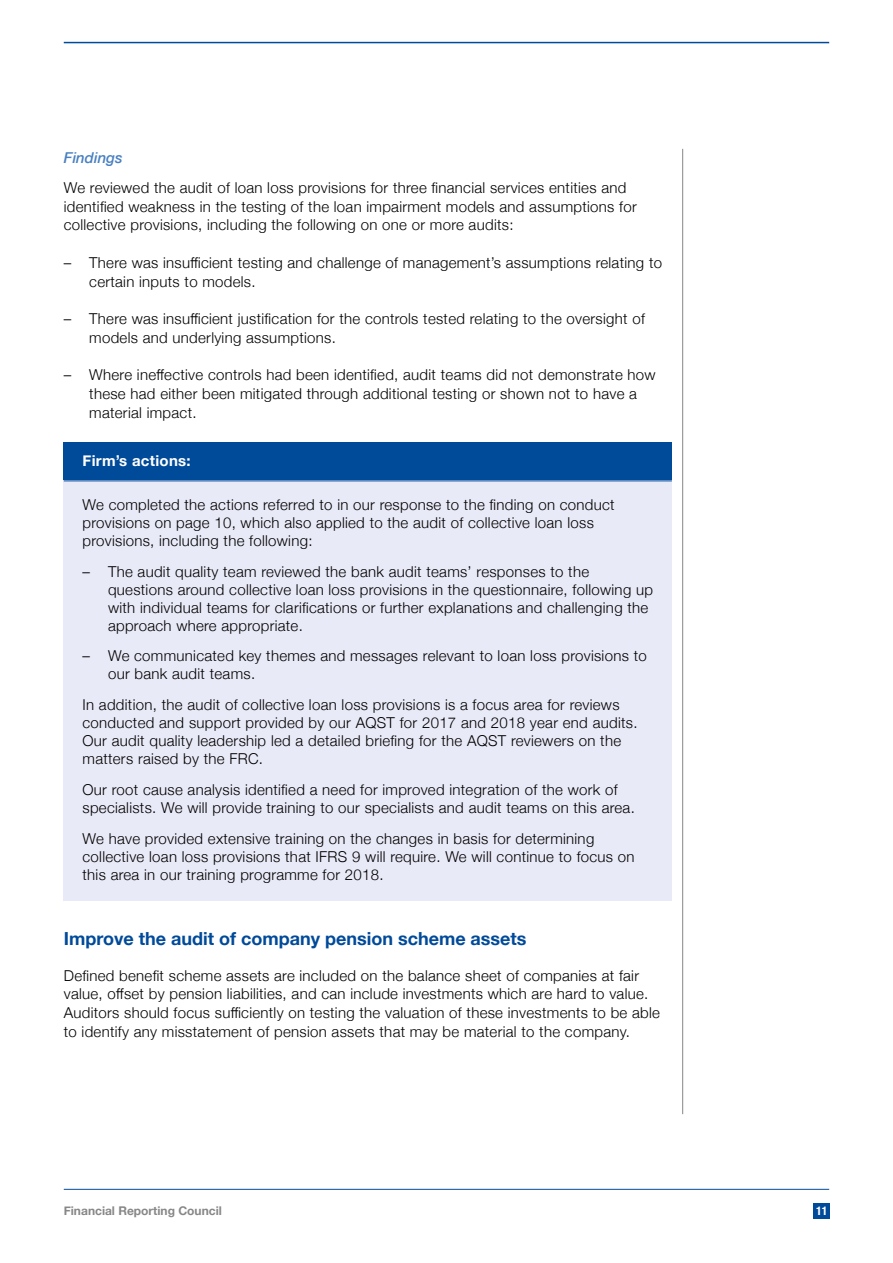
<style>
.page{position:relative;width:893px;height:1263px;background:#fff}
.page>*{position:absolute;margin:0;border:0;box-sizing:border-box;transform-origin:0 0}
.t1{font:700 18px "Helvetica Neue";color:#004a9a}
.t2{font:300 15px/18px "Helvetica Neue";letter-spacing:.02em;color:#000}
.t3{font:700 15px "Helvetica Neue";letter-spacing:.02em;color:#fff}
.t4{font:italic 500 15px "Helvetica Neue";color:#4980c1}
.t5{font:700 12px "Helvetica Neue";color:#878787}
.t6{font:700 condensed 12px "Helvetica Neue";color:#fff}
</style>
<div class="page">
<div style="left:814px;top:1203px;width:16px;height:15px;background:#004a9a"></div>
<hr style="left:64px;top:42px;width:765px;height:1px;background:#004a9a">
<hr style="left:682px;top:149px;width:1px;height:965px;background:#878787">
<hr style="left:64px;top:1189px;width:765px;height:1px;background:#004a9a">
<div style="left:64px;top:443px;width:608px;height:38px;background:#004a9a"></div>
<div style="left:64px;top:481px;width:608px;height:420px;background:#e9eaf7"></div>
<hr style="left:64px;top:481px;width:608px;height:1px;background:#004a9a">
<p class="t4" style="left:64px;top:145px;width:60px">Findings</p>
<p class="t2" style="left:64px;top:177px;width:574px;line-height:18.8px">We reviewed the audit of loan loss provisions for three financial services entities and identified weakness in the testing of the loan impairment models and assumptions for collective provisions, including the following on one or more audits:</p>
<p class="t2" style="left:89px;top:252px;width:574px;line-height:18.8px;text-indent:-26px">– There was insufficient testing and challenge of management’s assumptions relating to certain inputs to models.</p>
<p class="t2" style="left:89px;top:308px;width:557px;line-height:18.8px;text-indent:-26px">– There was insufficient justification for the controls tested relating to the oversight of models and underlying assumptions.</p>
<p class="t2" style="left:89px;top:365px;width:568px;line-height:18.8px;text-indent:-26px">– Where ineffective controls had been identified, audit teams did not demonstrate how these had either been mitigated through additional testing or shown not to have a material impact.</p>
<p class="t3" style="left:83px;top:448px;width:110px">Firm’s actions:</p>
<p class="t2" style="left:83px;top:494px;width:534px">We completed the actions referred to in our response to the finding on conduct provisions on page 10, which also applied to the audit of collective loan loss provisions, including the following:</p>
<p class="t2" style="left:108px;top:561px;width:546px;text-indent:-26px">– The audit quality team reviewed the bank audit teams’ responses to the questions around collective loan loss provisions in the questionnaire, following up with individual teams for clarifications or further explanations and challenging the approach where appropriate.</p>
<p class="t2" style="left:108px;top:646px;width:540px;text-indent:-26px">– We communicated key themes and messages relevant to loan loss provisions to our bank audit teams.</p>
<p class="t2" style="left:83px;top:695px;width:556px">In addition, the audit of collective loan loss provisions is a focus area for reviews conducted and support provided by our AQST for 2017 and 2018 year end audits.<br>Our audit quality leadership led a detailed briefing for the AQST reviewers on the matters raised by the FRC.</p>
<p class="t2" style="left:83px;top:779px;width:554px">Our root cause analysis identified a need for improved integration of the work of specialists. We will provide training to our specialists and audit teams on this area.</p>
<p class="t2" style="left:83px;top:828px;width:554px">We have provided extensive training on the changes in basis for determining collective loan loss provisions that IFRS 9 will require. We will continue to focus on this area in our training programme for 2018.</p>
<p class="t1" style="left:64px;top:924px;width:464px">Improve the audit of company pension scheme assets</p>
<p class="t2" style="left:64px;top:965px;width:598px;line-height:18.8px">Defined benefit scheme assets are included on the balance sheet of companies at fair value, offset by pension liabilities, and can include investments which are hard to value.<br>Auditors should focus sufficiently on testing the valuation of these investments to be able to identify any misstatement of pension assets that may be material to the company.</p>
<p class="t5" style="left:64px;top:1201px;width:160px">Financial Reporting Council</p>
<p class="t6" style="left:816px;top:1201px;width:13px">11</p>
</div>
